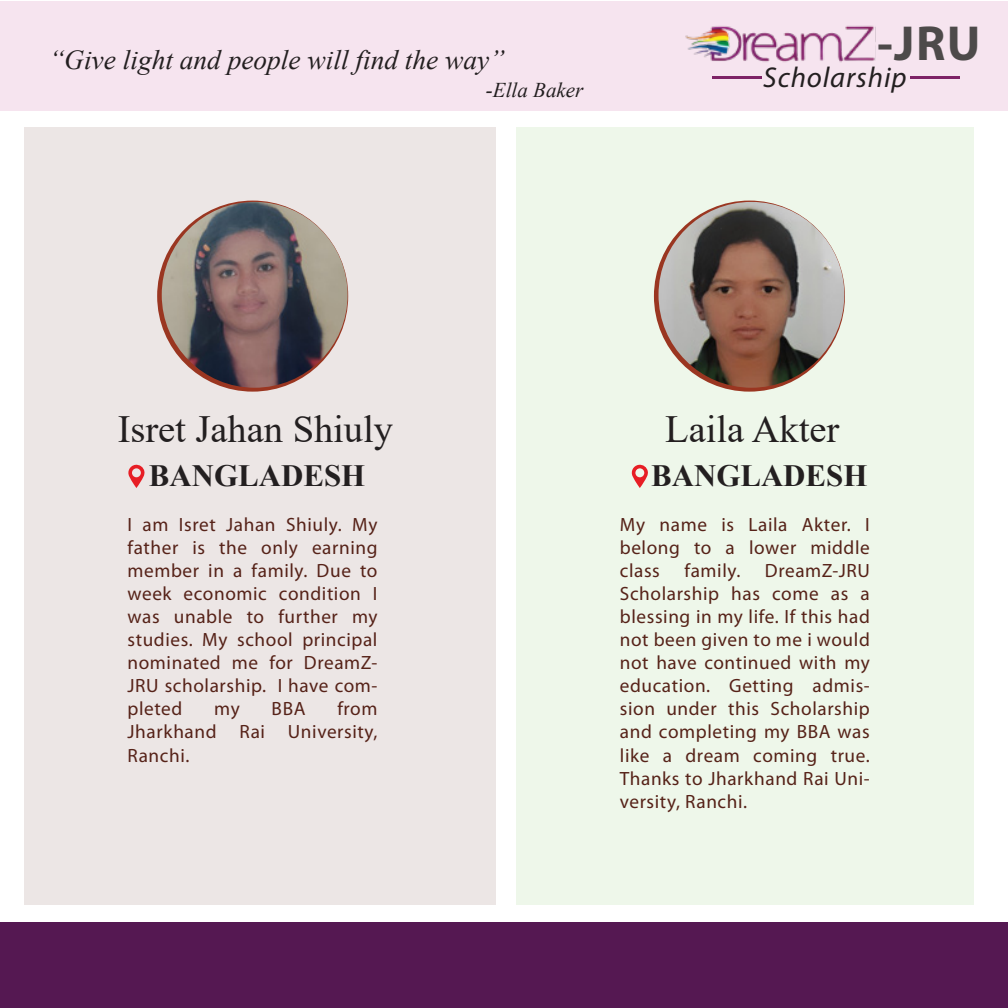
<style>
.page{position:relative;width:1008px;height:1008px;background:#fff}
.page>*{position:absolute;margin:0;border:0;box-sizing:border-box;transform-origin:0 0}
.t1{font:700 49.52px "Myriad Pro";color:#4d4a4a}
.t2{font:38.5px "Times New Roman";color:#231f20}
.t3{font:700 30.97px "Times New Roman";color:#231f20}
.t4{font:italic 28.7px "Myriad Pro";letter-spacing:.03em;color:#231f20}
.t5{font:italic 27.3px "Times New Roman";color:#231f20}
.t6{font:italic 21px "Times New Roman";color:#231f20}
.t7{font:19.25px/23.1px "Myriad Pro";letter-spacing:.03em;color:#562218;text-align:justify}
</style>
<div class="page">
<div style="left:24px;top:127px;width:472px;height:777px;background:#ece6e5"></div>
<div style="left:516px;top:127px;width:457px;height:777px;background:#eef7ea"></div>
<div style="left:0;top:1px;width:1008px;height:109px;background:#f6e4ef"></div>
<img style="left:685px;top:25px;width:191px;height:37px">
<hr style="left:712px;top:76px;width:50px;height:3px;background:#7e2266">
<hr style="left:911px;top:76px;width:49px;height:3px;background:#7e2266">
<div style="left:0;top:923px;width:1008px;height:85px;background:#551852"></div>
<svg style="left:654px;top:201px;width:191px;height:191px;background:#a04936"></svg>
<img style="left:659px;top:202px;width:185px;height:186px;border-radius:93px">
<svg style="left:157px;top:201px;width:191px;height:191px"></svg>
<img style="left:162px;top:202px;width:186px;height:186px;border-radius:93px">
<svg style="left:128px;top:464px;width:17px;height:24px"></svg>
<svg style="left:631px;top:464px;width:17px;height:24px"></svg>
<h3 class="t5" style="left:49px;top:41px;width:457px">“Give light and people will find the way”</h3>
<p class="t6" style="left:486px;top:75px;width:99px">-Ella Baker</p>
<h1 class="t1" style="left:877px;top:11px;width:105px">-JRU</h1>
<h3 class="t4" style="left:763px;top:60px;width:145px">Scholarship</h3>
<h2 class="t2" style="left:118px;top:402px;width:277px">Isret Jahan Shiuly</h2>
<h2 class="t2" style="left:665px;top:402px;width:175px">Laila Akter</h2>
<h3 class="t3" style="left:149px;top:454px;width:218px">BANGLADESH</h3>
<h3 class="t3" style="left:651px;top:454px;width:218px">BANGLADESH</h3>
<p class="t7" style="left:128px;top:512px;width:252px">I am Isret Jahan Shiuly. My father is the only earning member in a family. Due to week economic condition I was unable to further my studies. My school principal nominated me for DreamZ-JRU scholarship. I have com&shy;pleted</p>
<p class="t7" style="left:128px;top:697px;width:251px;text-indent:210px">from Jharkhand Rai University, Ranchi.</p>
<p class="t7" style="left:214px;top:697px;width:27px">my</p>
<p class="t7" style="left:272px;top:697px;width:35px">BBA</p>
<p class="t7" style="left:620px;top:512px;width:252px">My name is Laila Akter. I belong to a lower middle class</p>
<p class="t7" style="left:685px;top:558px;width:57px">family.</p>
<p class="t7" style="left:620px;top:558px;width:252px;text-indent:145px">DreamZ-JRU Scholarship has come as a blessing in my life. If this had not been given to me i would not have continued with my education. Getting admis&shy;sion under this Scholarship and completing my BBA was like a dream coming true.<br>Thanks to Jharkhand Rai Uni&shy;versity, Ranchi.</p>
</div>
